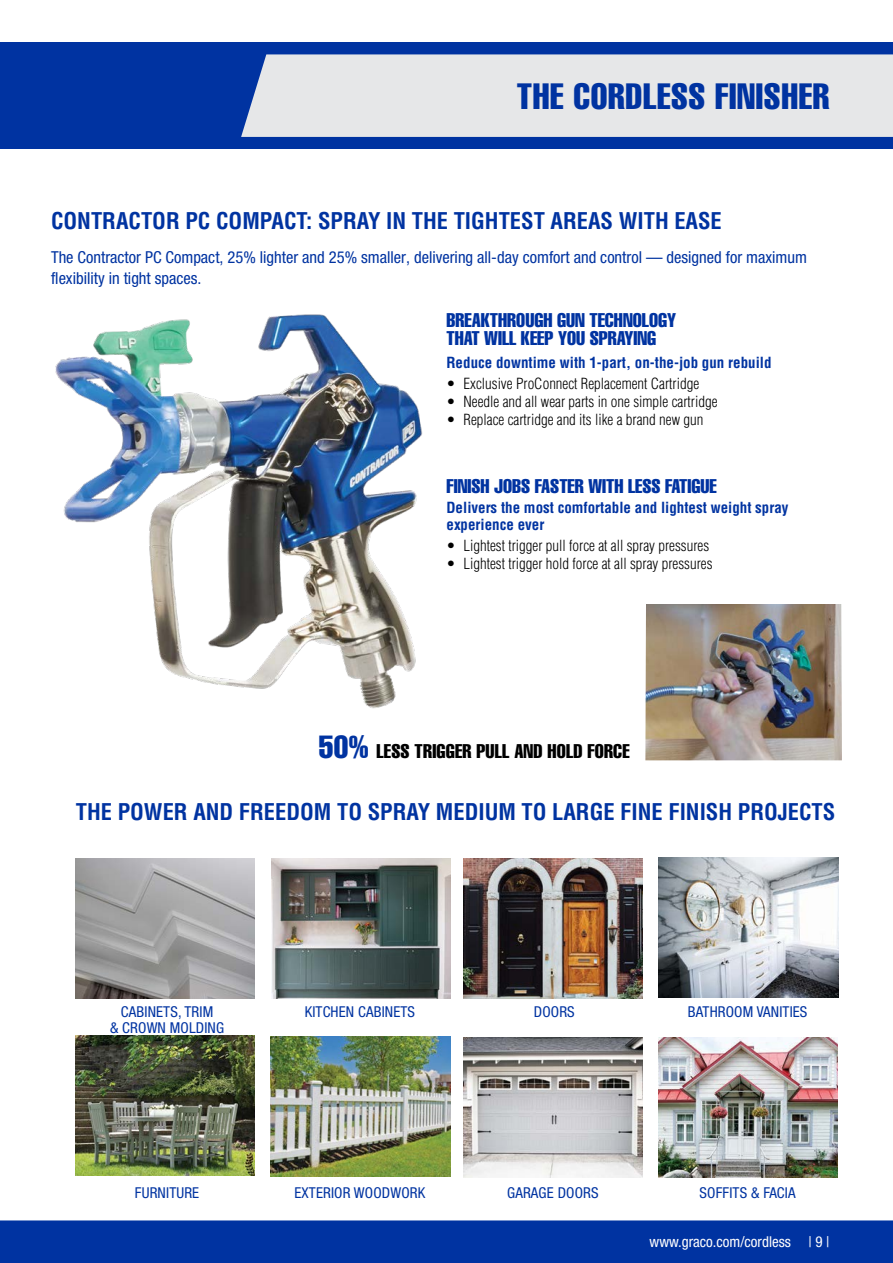
<style>
.page{position:relative;width:893px;height:1263px;background:#fff}
.page>*{position:absolute;margin:0;border:0;box-sizing:border-box;transform-origin:0 0}
.t1{font:36px "Helvetica LT Std Comp";letter-spacing:.02em;color:#0033a1}
.t2{font:700 condensed 22.5px "Helvetica LT Std";color:#0033a1}
.t3{font:19.5px/18px "Helvetica LT Std Comp";color:#0033a1}
.t4{font:19.5px "Helvetica LT Std Comp";letter-spacing:.01em;color:#000}
.t5{font:condensed 16.5px/21px "Helvetica Neue LT Std";color:#0033a1}
.t6{font:300 condensed 15px "Helvetica LT Std";color:#000}
.t7{font:condensed 15px/16.5px "Helvetica Neue LT Std";letter-spacing:.01em;color:#0033a1;text-align:center}
.t8{font:700 condensed 15px/16.5px "Helvetica LT Std";color:#0033a1}
.t9{font:condensed 15px "Helvetica Neue LT Std";color:#fff}
.s1{font-size:31.5px;color:#0033a1}
</style>
<div class="page">
<img style="left:645px;top:604px;width:197px;height:156px">
<div style="left:0;top:43px;width:893px;height:106px;background:#0033a1"></div>
<div style="left:0;top:1220px;width:893px;height:43px;background:#0033a1"></div>
<div style="left:241px;top:54px;width:652px;height:83px;background:#e6e7e8"></div>
<img style="left:463px;top:859px;width:179px;height:140px">
<img style="left:76px;top:859px;width:179px;height:140px">
<img style="left:271px;top:859px;width:179px;height:140px">
<img style="left:659px;top:857px;width:179px;height:140px">
<img style="left:463px;top:1038px;width:179px;height:140px">
<img style="left:271px;top:1036px;width:179px;height:140px">
<img style="left:76px;top:1035px;width:179px;height:140px">
<img style="left:55px;top:314px;width:368px;height:395px">
<img style="left:658px;top:1037px;width:179px;height:140px">
<h1 class="t1" style="left:517px;top:73px;width:314px">THE CORDLESS FINISHER</h1>
<h2 class="t2" style="left:51px;top:206px;width:672px">CONTRACTOR PC COMPACT: SPRAY IN THE TIGHTEST AREAS WITH EASE</h2>
<p class="t5" style="left:51px;top:246px;width:757px">The Contractor PC Compact, 25% lighter and 25% smaller, delivering all-day comfort and control — designed for maximum flexibility in tight spaces.</p>
<h3 class="t3" style="left:446px;top:310px;width:231px">BREAKTHROUGH GUN TECHNOLOGY<br>THAT WILL KEEP YOU SPRAYING</h3>
<p class="t8" style="left:446px;top:354px;width:327px">Reduce downtime with 1-part, on-the-job gun rebuild</p>
<p class="t6" style="left:446px;top:374px;width:254px">• Exclusive ProConnect Replacement Cartridge</p>
<p class="t6" style="left:446px;top:392px;width:273px">• Needle and all wear parts in one simple cartridge</p>
<p class="t6" style="left:446px;top:410px;width:258px">• Replace cartridge and its like a brand new gun</p>
<h3 class="t3" style="left:446px;top:477px;width:272px">FINISH JOBS FASTER WITH LESS FATIGUE</h3>
<p class="t8" style="left:446px;top:499px;width:344px">Delivers the most comfortable and lightest weight spray experience ever</p>
<p class="t6" style="left:446px;top:536px;width:264px">• Lightest trigger pull force at all spray pressures</p>
<p class="t6" style="left:446px;top:554px;width:268px">• Lightest trigger hold force at all spray pressures</p>
<h3 class="t4" style="left:319px;top:739px;width:312px"><span class="s1">50%</span> LESS TRIGGER PULL AND HOLD FORCE</h3>
<h2 class="t2" style="left:76px;top:797px;width:761px">THE POWER AND FREEDOM TO SPRAY MEDIUM TO LARGE FINE FINISH PROJECTS</h2>
<p class="t7" style="left:110px;top:1003px;width:116px">CABINETS, TRIM<br>&amp; CROWN MOLDING</p>
<p class="t7" style="left:135px;top:1184px;width:66px">FURNITURE</p>
<p class="t7" style="left:305px;top:1003px;width:112px">KITCHEN CABINETS</p>
<p class="t7" style="left:294px;top:1184px;width:132px">EXTERIOR WOODWORK</p>
<p class="t7" style="left:534px;top:1003px;width:42px">DOORS</p>
<p class="t7" style="left:688px;top:1003px;width:121px">BATHROOM VANITIES</p>
<p class="t7" style="left:507px;top:1184px;width:93px">GARAGE DOORS</p>
<p class="t7" style="left:700px;top:1184px;width:98px">SOFFITS &amp; FACIA</p>
<p class="t9" style="left:650px;top:1233px;width:181px">www.graco.com/cordless | 9 |</p>
</div>
